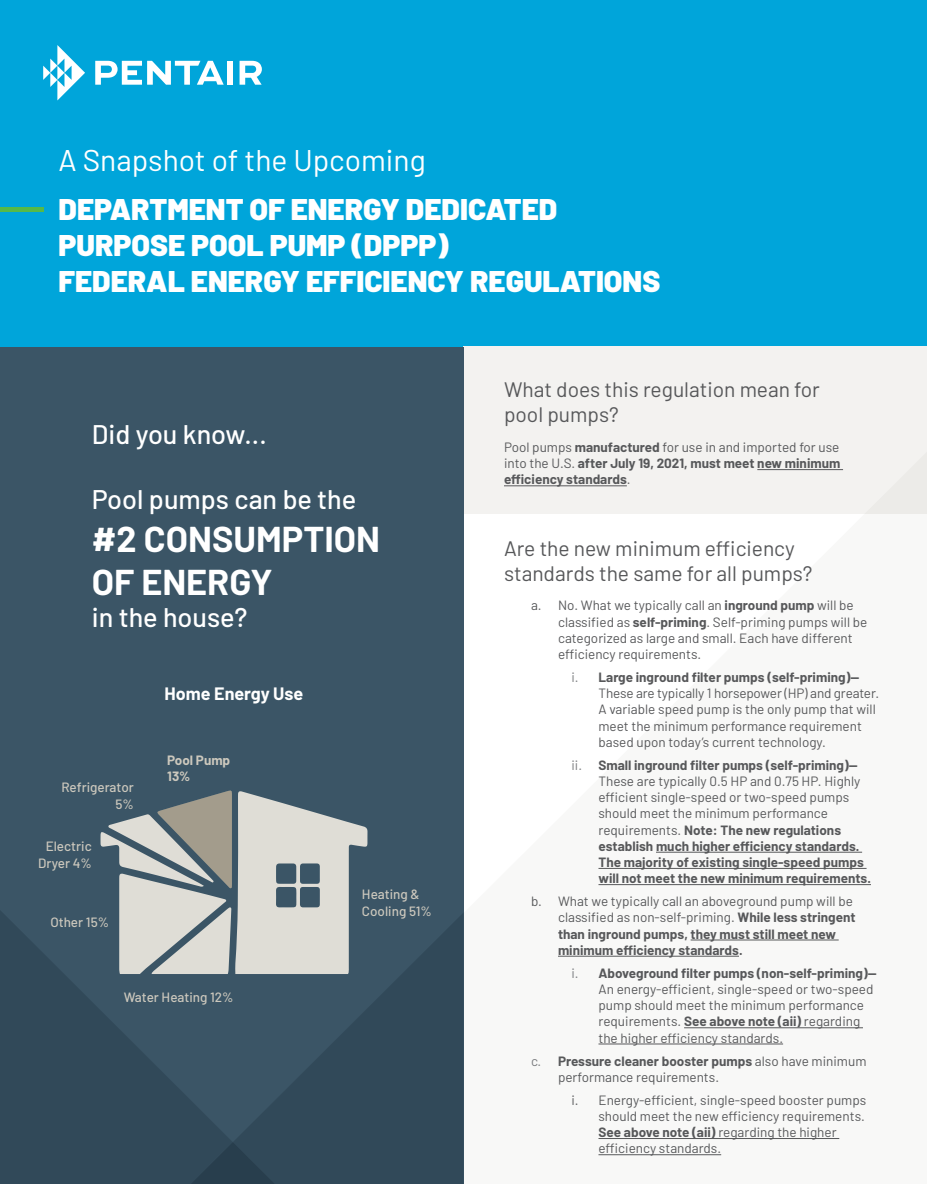
<style>
.page{position:relative;width:927px;height:1184px;background:#fff}
.page>*{position:absolute;margin:0;border:0;box-sizing:border-box;transform-origin:0 0}
.t1{font:700 36px/43.2px "Barlow";color:#fff}
.t2{font:900 30px/36px "Barlow";color:#fff}
.t3{font:30px "Barlow";color:#fff}
.t4{font:500 27px "Barlow";color:#fff}
.t5{font:21px/25.2px "Barlow";color:#57585a}
.t6{font:700 18px "Barlow";color:#fff}
.t7{font:13.5px/16.2px "Barlow";color:#57585a}
.t8{font:700 13.5px/16.2px "Barlow";color:#57585a}
.t9{font:500 13.5px/16.2px "Barlow";color:#ccc8bd;text-align:right}
.t10{font:700 13.5px/16.2px "Barlow";color:#ccc8bd}
.s1{font-weight:400}
.s2{font-weight:700}
.s3{color:#787a7d}
.s4{font-weight:400;color:#787a7d}
</style>
<div class="page">
<div style="left:0;top:0;width:927px;height:823px;background:#00a5da"></div>
<svg style="left:43px;top:45px;width:42px;height:55px"></svg>
<svg style="left:95px;top:61px;width:129px;height:24px"></svg>
<div style="left:228px;top:61px;width:5px;height:24px;background:#fff"></div>
<svg style="left:240px;top:61px;width:22px;height:24px"></svg>
<hr style="left:0;top:207px;width:43px;height:4px;background:#56b947">
<div style="left:463px;top:346px;width:464px;height:810px;background:#f8f8f7"></div>
<hr style="left:656px;top:852px;width:206px;height:1px;background:#57585a">
<hr style="left:598px;top:868px;width:269px;height:1px;background:#57585a">
<hr style="left:598px;top:884px;width:273px;height:1px;background:#57585a">
<hr style="left:691px;top:939px;width:148px;height:1px;background:#57585a">
<hr style="left:558px;top:955px;width:181px;height:1px;background:#57585a">
<hr style="left:684px;top:1027px;width:179px;height:1px;background:#57585a">
<hr style="left:598px;top:1043px;width:185px;height:1px;background:#57585a">
<hr style="left:598px;top:1138px;width:241px;height:1px;background:#57585a">
<hr style="left:598px;top:1154px;width:123px;height:1px;background:#57585a">
<div style="left:0;top:347px;width:464px;height:837px;background:#3b5566"></div>
<svg style="left:284px;top:914px;width:179px;height:270px;fill:#314959"></svg>
<svg style="left:0;top:911px;width:284px;height:273px;fill:#314959"></svg>
<svg style="left:100px;top:790px;width:268px;height:184px"></svg>
<svg style="left:0;top:1178px;width:5px;height:6px"></svg>
<p class="t3" style="left:58px;top:138px;width:369px">A Snapshot of the Upcoming</p>
<p class="t2" style="left:58px;top:189px;width:603px">DEPARTMENT OF ENERGY DEDICATED<br>PURPOSE POOL PUMP (DPPP)<br>FEDERAL ENERGY EFFICIENCY REGULATIONS</p>
<p class="t4" style="left:92px;top:414px;width:176px">Did you know...</p>
<p class="t4" style="left:92px;top:479px;width:266px">Pool pumps can be the</p>
<p class="t1" style="left:92px;top:515px;width:290px">#2 CONSUMPTION<br>OF ENERGY</p>
<p class="t4" style="left:92px;top:598px;width:157px">in the house?</p>
<p class="t9" style="left:61px;top:778px;width:74px">Refrigerator<br>5%</p>
<p class="t9" style="left:38px;top:837px;width:55px;text-align:center">Electric<br>Dryer 4%</p>
<p class="t9" style="left:50px;top:912px;width:60px">Other 15%</p>
<p class="t6" style="left:165px;top:680px;width:140px">Home Energy Use</p>
<p class="t10" style="left:167px;top:751px;width:65px">Pool Pump<br>13%</p>
<p class="t9" style="left:124px;top:988px;width:111px">Water Heating 12%</p>
<p class="t9" style="left:362px;top:885px;width:71px;text-align:left">Heating &amp;<br>Cooling 51%</p>
<p class="t5" style="left:504px;top:375px;width:317px">What does this regulation mean for pool pumps?</p>
<p class="t8" style="left:504px;top:438px;width:338px;text-align:justify"><span class="s1">Pool pumps</span> manufactured <span class="s1">for use in and imported for use into the U.S.</span> after July 19, 2021, must meet new minimum efficiency standards<span class="s1">.</span></p>
<p class="t5" style="left:504px;top:534px;width:310px">Are the new minimum efficiency standards the same for all pumps?</p>
<p class="t7" style="left:558px;top:596px;width:311px;text-indent:-27px">a. No. What we typically call an <span class="s2">inground pump</span> will be classified as <span class="s2">self-priming</span>. Self-priming pumps will be categorized as large and small. Each have different efficiency requirements.</p>
<p class="t7" style="left:598px;top:668px;width:282px;text-indent:-27px"><span class="s3">i.</span> <span class="s2">Large inground filter pumps (self-priming)— </span>These are typically 1 horsepower (HP) and greater.<br>A variable speed pump is the only pump that will meet the minimum performance requirement based upon today’s current technology.</p>
<p class="t8" style="left:598px;top:756px;width:274px;text-indent:-27px"><span class="s4">ii.</span> Small inground filter pumps (self-priming)— <span class="s1">These are typically 0.5 HP and 0.75 HP. Highly efficient single-speed or two-speed pumps should meet the minimum performance requirements.</span> Note: The new regulations establish much higher efficiency standards.<br>The majority of existing single-speed pumps will not meet the new minimum requirements.</p>
<p class="t8" style="left:558px;top:892px;width:299px;text-indent:-27px"><span class="s1">b. What we typically call an aboveground pump will be classified as non-self-priming.</span> While less stringent than inground pumps, they must still meet new minimum efficiency standards.</p>
<p class="t7" style="left:598px;top:964px;width:280px;text-indent:-27px"><span class="s3">i.</span> <span class="s2">Aboveground filter pumps (non-self-priming)— </span>An energy-efficient, single-speed or two-speed pump should meet the minimum performance requirements. <span class="s2">See above note (aii)</span> regarding the higher efficiency standards.</p>
<p class="t7" style="left:558px;top:1051px;width:310px;text-indent:-27px"><span class="s3">c.</span> <span class="s2">Pressure cleaner booster pumps</span> also have minimum performance requirements.</p>
<p class="t7" style="left:598px;top:1090px;width:269px;text-indent:-27px">i. Energy-efficient, single-speed booster pumps should meet the new efficiency requirements.<br><span class="s2">See above note (aii)</span> regarding the higher efficiency standards.</p>
</div>
